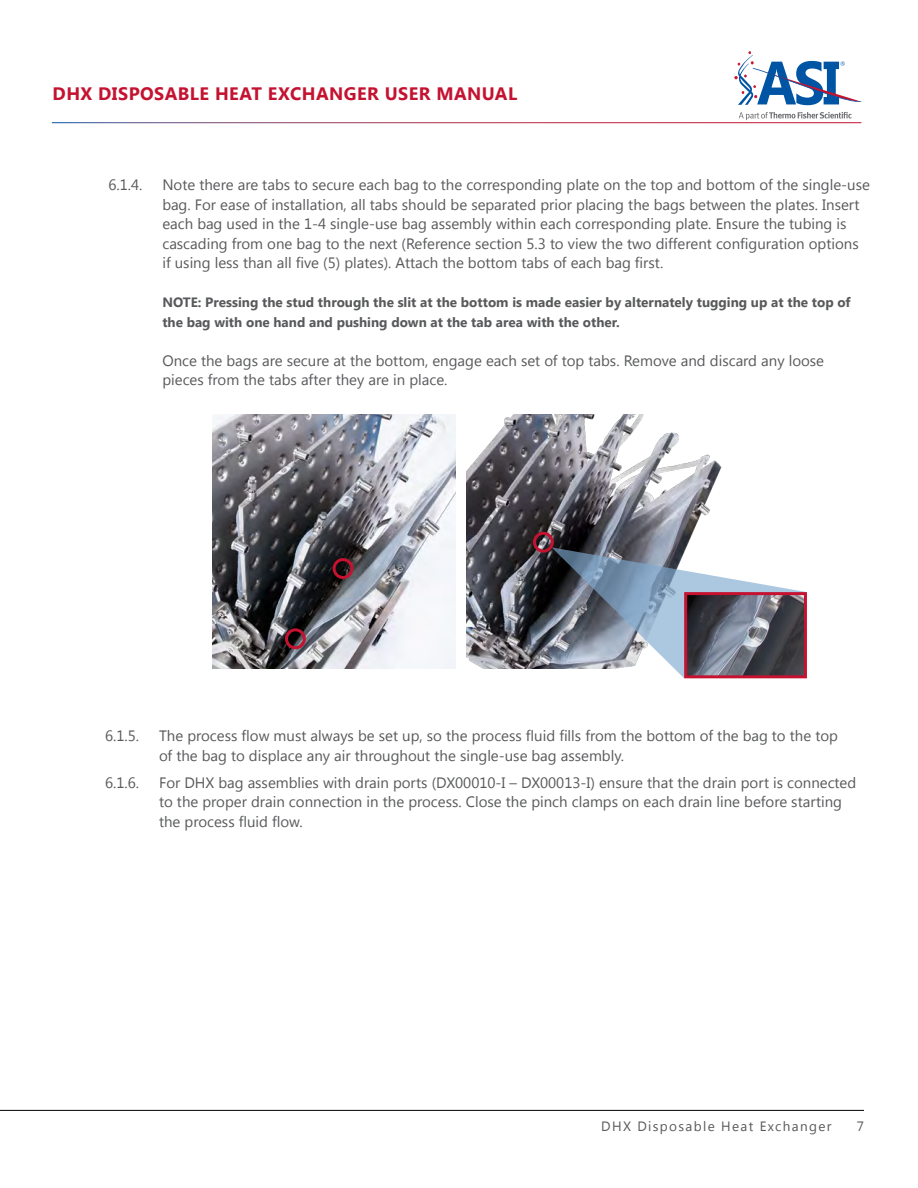
<style>
.page{position:relative;width:918px;height:1188px;background:#fff}
.page>*{position:absolute;margin:0;border:0;box-sizing:border-box;transform-origin:0 0}
.t1{font:700 18px "Segoe UI";letter-spacing:.025em;color:#c41230}
.t2{font:15px/19.5px "Segoe UI";color:#58595b}
.t3{font:700 13.5px/19.5px "Segoe UI";color:#58595b}
.t4{font:13.5px "Segoe UI";letter-spacing:.1em;color:#58595b}
</style>
<div class="page">
<hr style="left:0;top:1110px;width:864px;height:1px;background:#000">
<svg style="left:734px;top:51px;width:127px;height:54px"></svg>
<svg style="left:739px;top:112px;width:113px;height:8px"></svg>
<img style="left:466px;top:414px;width:256px;height:255px">
<svg style="left:552px;top:547px;width:254px;height:131px"></svg>
<img style="left:213px;top:414px;width:243px;height:255px">
<div style="left:333px;top:558px;width:20px;height:21px;border:3px solid #c41230;border-radius:50%"></div>
<div style="left:533px;top:532px;width:21px;height:21px;border:3px solid #c41230;border-radius:50%"></div>
<div style="left:285px;top:628px;width:21px;height:21px;border:3px solid #c41230;border-radius:50%"></div>
<img style="left:688px;top:596px;width:115px;height:78px">
<div style="left:684px;top:592px;width:123px;height:86px;border:3px solid #c41230"></div>
<p class="t1" style="left:53px;top:81px;width:455px">DHX Disposable Heat Exchanger User MAN UAL</p>
<p class="t2" style="left:108px;top:174px;width:36px">6.1.4.</p>
<p class="t2" style="left:162px;top:174px;width:709px">Note there are tabs to secure each bag to the corresponding plate on the top and bottom of the single-use bag. For ease of installation, all tabs should be separated prior placing the bags between the plates. Insert each bag used in the 1-4 single-use bag assembly within each corresponding plate. Ensure the tubing is cascading from one bag to the next (Reference section 5.3 to view the two different configuration options if using less than all five (5) plates). Attach the bottom tabs of each bag first.</p>
<p class="t3" style="left:54px;top:292px;width:34px">NO</p>
<p class="t3" style="left:162px;top:292px;width:690px;text-indent:20px">TE: Pressing the stud through the slit at the bottom is made easier by alternately tugging up at the top of the bag with one hand and pushing down at the tab area with the other.</p>
<p class="t2" style="left:162px;top:350px;width:663px">Once the bags are secure at the bottom, engage each set of top tabs. Remove and discard any loose pieces from the tabs after they are in place.</p>
<p class="t2" style="left:105px;top:726px;width:36px">6.1.5.</p>
<p class="t2" style="left:159px;top:726px;width:680px">The process flow must always be set up, so the process fluid fills from the bottom of the bag to the top of the bag to displace any air throughout the single-use bag assembly.</p>
<p class="t2" style="left:105px;top:772px;width:36px">6.1.6.</p>
<p class="t2" style="left:159px;top:772px;width:699px">For DHX bag assemblies with drain ports (DX00010-I – DX00013-I) ensure that the drain port is connected to the proper drain connection in the process. Close the pinch clamps on each drain line before starting the process fluid flow.</p>
<p class="t4" style="left:601px;top:1117px;width:232px">DHX Disposable Heat Exchanger</p>
<p class="t4" style="left:857px;top:1117px;width:9px">7</p>
</div>
